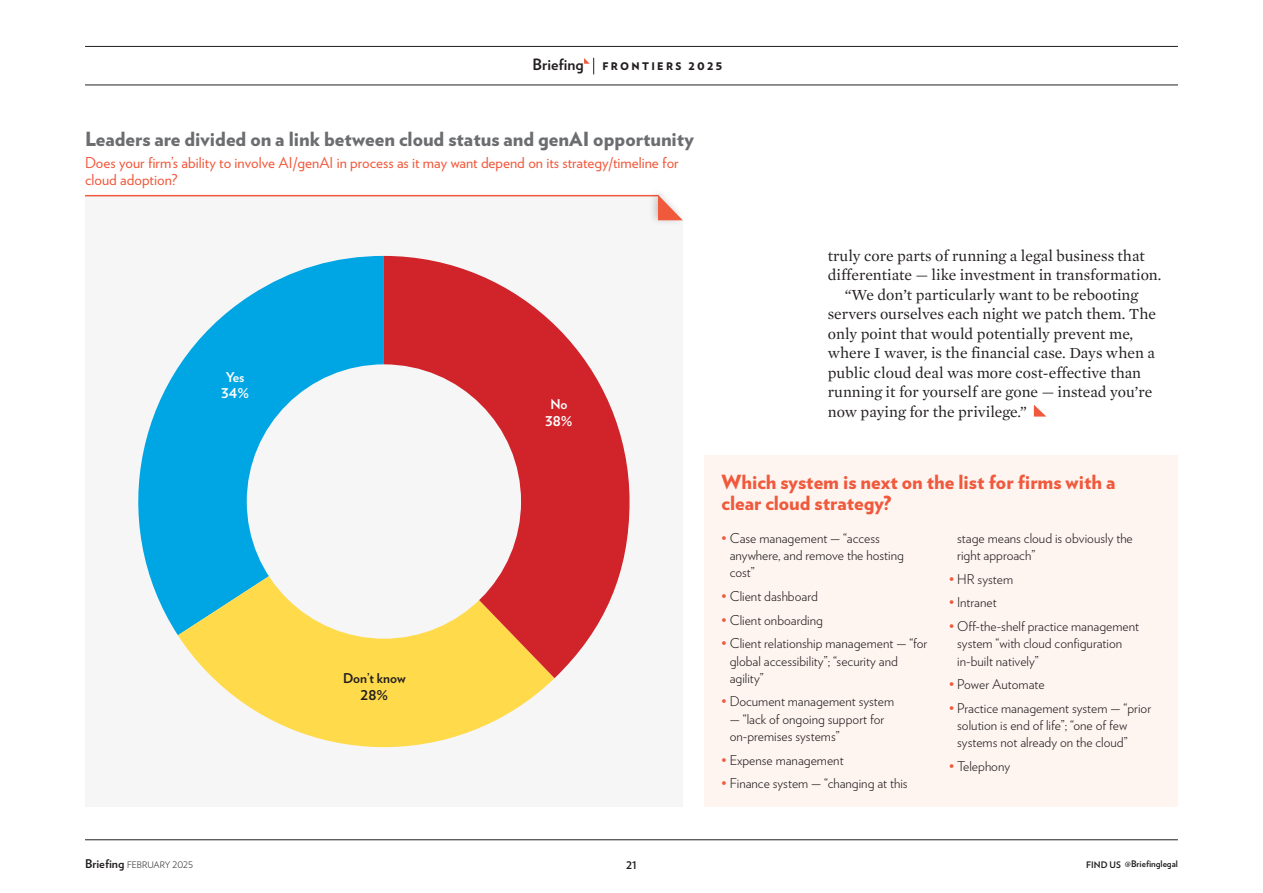
<style>
.page{position:relative;width:1263px;height:893px;background:#fff}
.page>*{position:absolute;margin:0;border:0;box-sizing:border-box;transform-origin:0 0}
.t1{font:900 19.5px "Verlag";color:#6c6d70}
.t2{font:900 19.5px/21px "Verlag";color:#f0593c}
.t3{font:15.75px "Mercury Text G1";color:#231f20}
.t4{font:15px/16.5px "Verlag";color:#f0593c}
.t5{font:300 13.5px/17.2px "Verlag";color:#231f20}
.t6{font:700 13.5px/16.5px "Verlag";color:#231f20;text-align:center}
.t7{font:700 13.5px/16.5px "Verlag";color:#fff;text-align:center}
.t8{font:900 10.5px "Verlag";letter-spacing:.225em;color:#231f20}
.t9{font:700 10.5px "Verlag";color:#231f20}
.t10{font:300 9px "Verlag";color:#231f20}
.t11{font:700 9px "Verlag";color:#231f20}
.s1{font-weight:700;font-size:15.6px}
.s2{font-weight:400;color:#f0593c}
.s3{font-weight:700;font-size:12px}
</style>
<div class="page">
<div style="left:85px;top:196px;width:598px;height:611px;background:#f6f6f7"></div>
<svg style="left:138px;top:256px;width:246px;height:379px;fill:#00a6e4"></svg>
<svg style="left:178px;top:501px;width:376px;height:247px;fill:#ffda4a"></svg>
<svg style="left:384px;top:256px;width:245px;height:422px;fill:#d1232a"></svg>
<div style="left:247px;top:364px;width:274px;height:275px;background:#f6f6f7;border-radius:50%"></div>
<div style="left:704px;top:455px;width:474px;height:352px;background:#fef5f1"></div>
<hr style="left:85px;top:839px;width:1093px;height:1px;background:#231f20">
<hr style="left:85px;top:85px;width:1093px;height:1px;background:#231f20">
<hr style="left:85px;top:46px;width:1093px;height:1px;background:#231f20">
<svg style="left:584px;top:58px;width:10px;height:16px"></svg>
<hr style="left:85px;top:195px;width:598px;height:1px;background:#f0593c">
<svg style="left:1034px;top:405px;width:12px;height:12px"></svg>
<div style="left:648px;top:187px;width:39px;height:39px;background:#231f20;opacity:.25"></div>
<svg style="left:658px;top:193px;width:27px;height:27px"></svg>
<p class="t8" style="left:532px;top:58px;width:191px"><span class="s1">Briefing</span> FRONTIERS 2025</p>
<h1 class="t1" style="left:85px;top:123px;width:611px">Leaders are divided on a link between cloud status and genAI opportunity</h1>
<p class="t4" style="left:85px;top:154px;width:595px">Does your firm’s ability to involve AI/genAI in process as it may want depend on its strategy/timeline for cloud adoption?</p>
<p class="t7" style="left:221px;top:368px;width:29px">Yes<br>34%</p>
<p class="t6" style="left:343px;top:669px;width:64px">Don’t know<br>28%</p>
<p class="t7" style="left:545px;top:395px;width:29px">No<br>38%</p>
<p class="t3" style="left:828px;top:246px;width:319px">truly core parts of running a legal business that</p>
<p class="t3" style="left:828px;top:266px;width:335px">differentiate — like investment in transformation.</p>
<p class="t3" style="left:845px;top:285px;width:295px">“We don’t particularly want to be rebooting</p>
<p class="t3" style="left:828px;top:304px;width:330px">servers ourselves each night we patch them. The</p>
<p class="t3" style="left:828px;top:324px;width:307px">only point that would potentially prevent me,</p>
<p class="t3" style="left:828px;top:343px;width:329px">where I waver, is the financial case. Days when a</p>
<p class="t3" style="left:828px;top:363px;width:315px">public cloud deal was more cost-effective than</p>
<p class="t3" style="left:828px;top:382px;width:326px">running it for yourself are gone — instead you’re</p>
<p class="t3" style="left:828px;top:402px;width:201px">now paying for the privilege.”</p>
<h1 class="t2" style="left:721px;top:471px;width:395px">Which system is next on the list for firms with a clear cloud strategy?</h1>
<p class="t5" style="left:730px;top:529px;width:176px;text-indent:-8px"><span class="s2">•</span> Case management — “access anywhere, and remove the hosting cost”</p>
<p class="t5" style="left:721px;top:587px;width:98px"><span class="s2">•</span> Client dashboard</p>
<p class="t5" style="left:721px;top:610px;width:103px"><span class="s2">•</span> Client onboarding</p>
<p class="t5" style="left:730px;top:634px;width:199px;text-indent:-8px"><span class="s2">•</span> Client relationship management — “for global accessibility”; “security and agility”</p>
<p class="t5" style="left:721px;top:692px;width:174px"><span class="s2">•</span> Document management system</p>
<p class="t5" style="left:730px;top:709px;width:156px">— “lack of ongoing support for on-premises systems”</p>
<p class="t5" style="left:721px;top:750px;width:124px"><span class="s2">•</span> Expense management</p>
<p class="t5" style="left:721px;top:774px;width:188px"><span class="s2">•</span> Finance system — “changing at this</p>
<p class="t5" style="left:957px;top:529px;width:177px">stage means cloud is obviously the right approach”</p>
<p class="t5" style="left:949px;top:570px;width:66px"><span class="s2">•</span> HR system</p>
<p class="t5" style="left:949px;top:593px;width:49px"><span class="s2">•</span> Intranet</p>
<p class="t5" style="left:957px;top:617px;width:183px;text-indent:-8px"><span class="s2">•</span> Off-the-shelf practice management system “with cloud configuration in-built natively”</p>
<p class="t5" style="left:949px;top:675px;width:97px"><span class="s2">•</span> Power Automate</p>
<p class="t5" style="left:957px;top:699px;width:195px;text-indent:-8px"><span class="s2">•</span> Practice management system — “prior solution is end of life”; “one of few systems not already on the cloud”</p>
<p class="t5" style="left:949px;top:757px;width:63px"><span class="s2">•</span> Telephony</p>
<p class="t10" style="left:85px;top:858px;width:110px"><span class="s3">Briefing</span> FEBRUARY 2025</p>
<p class="t9" style="left:626px;top:857px;width:12px">21</p>
<p class="t11" style="left:1086px;top:856px;width:93px">FIND US @Briefinglegal</p>
</div>
